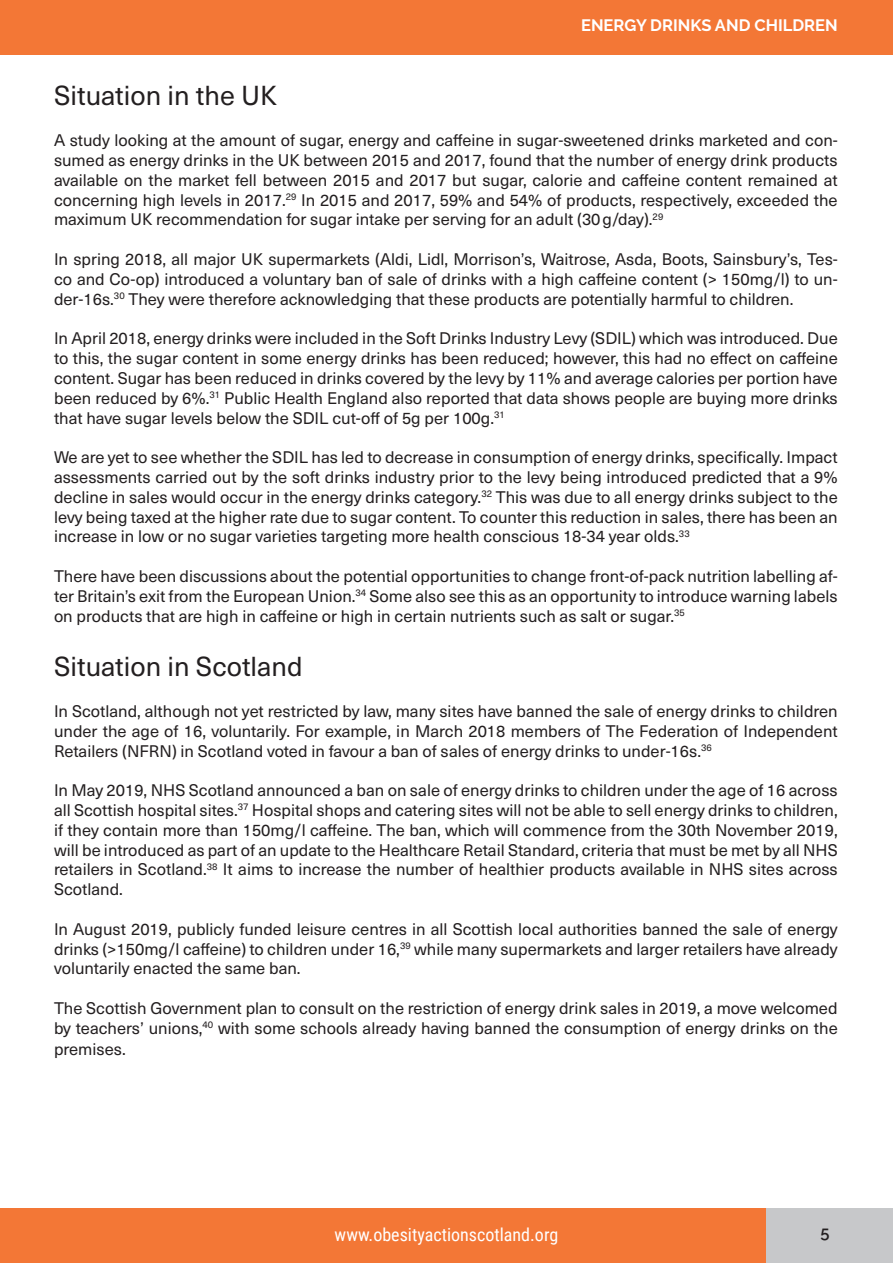
<style>
.page{position:relative;width:893px;height:1263px;background:#fff}
.page>*{position:absolute;margin:0;border:0;box-sizing:border-box;transform-origin:0 0}
.t1{font:27px "Neue Haas Unica W1 G";color:#231f20}
.t2{font:18px "Roboto Condensed";color:#fff}
.t3{font:16.5px/19.8px "Neue Haas Unica W1 G";color:#231f20;text-align:justify}
.Section_Header_-_Ali{font:700 16.5px "Raleway";color:#fff}
.t4{font:600 16.5px "Raleway";color:#231f20}
</style>
<div class="page">
<div style="left:0;top:0;width:893px;height:54px;background:#f37736"></div>
<div style="left:766px;top:1209px;width:127px;height:54px;background:#c7c8ca"></div>
<div style="left:0;top:1209px;width:766px;height:54px;background:#f37736"></div>
<p class="Section_Header_-_Ali" style="left:581px;top:16px;width:258px">ENERGY DRINKS AND CHILDREN</p>
<p class="t1" style="left:54px;top:75px;width:225px">Situation in the UK</p>
<p class="t3" style="left:54px;top:130px;width:785px">A study looking at the amount of sugar, energy and caffeine in sugar-sweetened drinks marketed and con&shy;sumed as energy drinks in the UK between 2015 and 2017, found that the number of energy drink products available on the market fell between 2015 and 2017 but sugar, calorie and caffeine content remained at concerning high levels in 2017.<sup>29</sup> In 2015 and 2017, 59% and 54% of products, respectively, exceeded the maximum UK recommendation for sugar intake per serving for an adult (30g/day).<sup>29</sup></p>
<p class="t3" style="left:54px;top:248px;width:785px">In spring 2018, all major UK supermarkets (Aldi, Lidl, Morrison’s, Waitrose, Asda, Boots, Sainsbury’s, Tes&shy;co and Co-op) introduced a voluntary ban of sale of drinks with a high caffeine content (&gt; 150mg/l) to un&shy;der-16s.<sup>30</sup> They were therefore acknowledging that these products are potentially harmful to children.</p>
<p class="t3" style="left:54px;top:328px;width:785px">In April 2018, energy drinks were included in the Soft Drinks Industry Levy (SDIL) which was introduced. Due to this, the sugar content in some energy drinks has been reduced; however, this had no effect on caffeine content. Sugar has been reduced in drinks covered by the levy by 11% and average calories per portion have been reduced by 6%.<sup>31</sup> Public Health England also reported that data shows people are buying more drinks that have sugar levels below the SDIL cut-off of 5g per 100g.<sup>31</sup></p>
<p class="t3" style="left:54px;top:446px;width:785px">We are yet to see whether the SDIL has led to decrease in consumption of energy drinks, specifically. Impact assessments carried out by the soft drinks industry prior to the levy being introduced predicted that a 9% decline in sales would occur in the energy drinks category.<sup>32</sup> This was due to all energy drinks subject to the levy being taxed at the higher rate due to sugar content. To counter this reduction in sales, there has been an increase in low or no sugar varieties targeting more health conscious 18-34 year olds.<sup>33</sup></p>
<p class="t3" style="left:54px;top:565px;width:785px">There have been discussions about the potential opportunities to change front-of-pack nutrition labelling af&shy;ter Britain’s exit from the European Union.<sup>34</sup> Some also see this as an opportunity to introduce warning labels on products that are high in caffeine or high in certain nutrients such as salt or sugar.<sup>35</sup></p>
<p class="t1" style="left:54px;top:646px;width:250px">Situation in Scotland</p>
<p class="t3" style="left:54px;top:700px;width:785px">In Scotland, although not yet restricted by law, many sites have banned the sale of energy drinks to children under the age of 16, voluntarily. For example, in March 2018 members of The Federation of Independent Retailers (NFRN) in Scotland voted in favour a ban of sales of energy drinks to under-16s.<sup>36</sup></p>
<p class="t3" style="left:54px;top:779px;width:785px">In May 2019, NHS Scotland announced a ban on sale of energy drinks to children under the age of 16 across all Scottish hospital sites.<sup>37</sup> Hospital shops and catering sites will not be able to sell energy drinks to children, if they contain more than 150mg/l caffeine. The ban, which will commence from the 30th November 2019, will be introduced as part of an update to the Healthcare Retail Standard, criteria that must be met by all NHS retailers in Scotland.<sup>38</sup> It aims to increase the number of healthier products available in NHS sites across Scotland.</p>
<p class="t3" style="left:54px;top:918px;width:785px">In August 2019, publicly funded leisure centres in all Scottish local authorities banned the sale of energy drinks (&gt;150mg/l caffeine) to children under 16,<sup>39</sup> while many supermarkets and larger retailers have already voluntarily enacted the same ban.</p>
<p class="t3" style="left:54px;top:997px;width:785px">The Scottish Government plan to consult on the restriction of energy drink sales in 2019, a move welcomed by teachers’ unions,<sup>40</sup> with some schools already having banned the consumption of energy drinks on the</p>
<p class="t3" style="left:54px;top:1039px;width:73px">premises.</p>
<p class="t2" style="left:335px;top:1222px;width:225px">www.obesityactionscotland.org</p>
<p class="t4" style="left:820px;top:1223px;width:11px">5</p>
</div>
